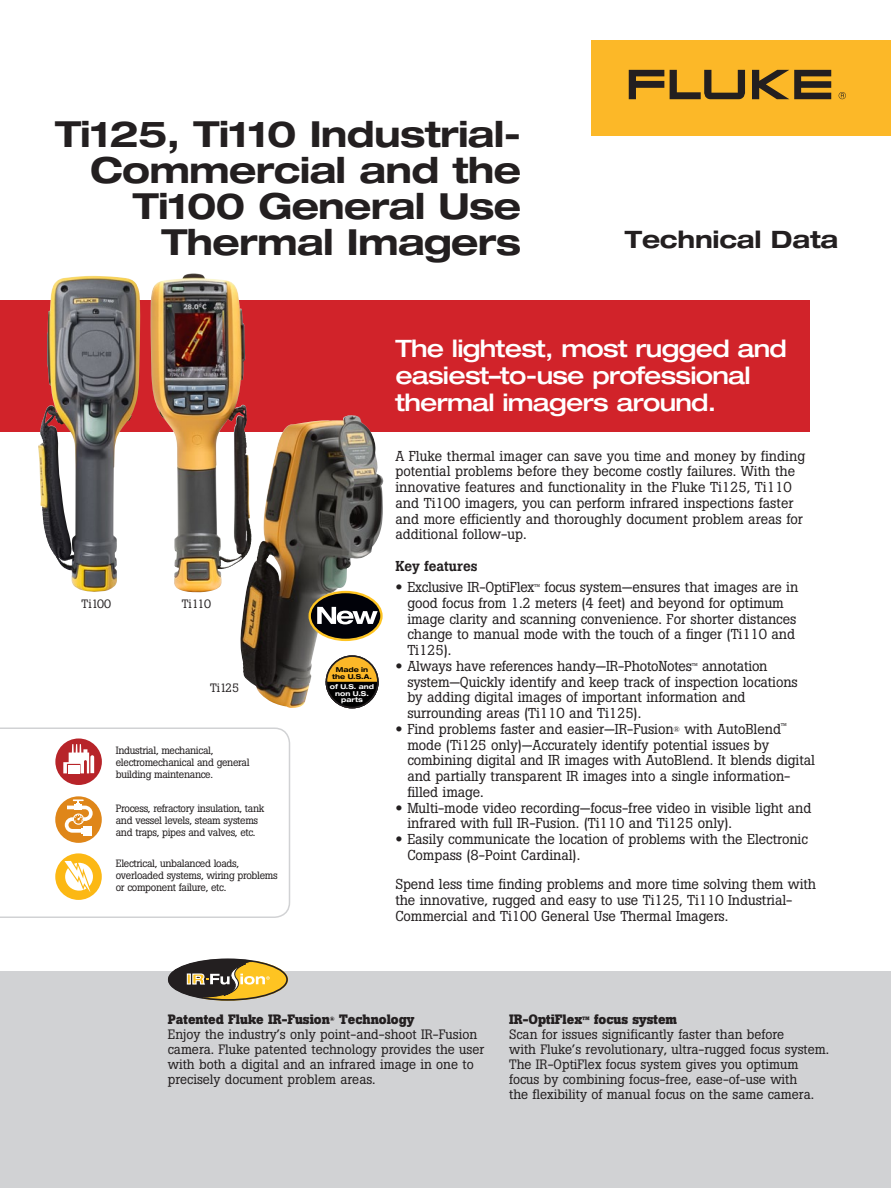
<style>
.page{position:relative;width:891px;height:1188px;background:#fff}
.page>*{position:absolute;margin:0;border:0;box-sizing:border-box;transform-origin:0 0}
.t1{font:700 expanded 36px/36px "Helvetica Neue LT Std";letter-spacing:-.02em;color:#231f20;text-align:right}
.t2{font:500 expanded 24px/27px "Helvetica Neue LT Std";letter-spacing:-.03em;color:#fff}
.t3{font:700 expanded 24px "Helvetica Neue LT Std";letter-spacing:-.01em;color:#231f20}
.t4{font:14.25px/15.8px "Boton Pro";letter-spacing:-.005em;color:#231f20}
.t5{font:500 14.25px "Boton Pro";letter-spacing:-.005em;color:#231f20}
.t6{font:13.5px/15px "Boton Pro";color:#231f20}
.t7{font:12px "Boton Pro";letter-spacing:-.005em;color:#231f20}
.t8{font:10.5px/12px "Boton Pro";letter-spacing:-.03em;color:#231f20}
.t9{font:700 expanded 6.75px/6.8px "Helvetica Neue LT Std";color:#fff;text-align:center}
.t10{font:700 expanded 6.75px/6.8px "Helvetica Neue LT Std";color:#000;text-align:center}
.s1{font-family:"Helvetica Neue LT Std";font-weight:700;font-stretch:expanded}
.s2{font-size:8.25px}
.s3{font-weight:700}
.s4{font-weight:700;font-size:10.5px}
</style>
<div class="page">
<div style="left:0;top:300px;width:810px;height:132px;background:#d1232a"></div>
<div style="left:592px;top:40px;width:299px;height:96px;background:#fcb828"></div>
<svg style="left:629px;top:70px;width:35px;height:29px"></svg>
<svg style="left:752px;top:70px;width:79px;height:29px"></svg>
<svg style="left:670px;top:70px;width:75px;height:29px"></svg>
<svg style="left:839px;top:92px;width:7px;height:7px"></svg>
<svg style="left:0;top:728px;width:290px;height:190px"></svg>
<div style="left:55px;top:738px;width:47px;height:47px;background:#b72429;border-radius:50%"></div>
<svg style="left:63px;top:744px;width:31px;height:29px"></svg>
<div style="left:55px;top:796px;width:47px;height:47px;background:#df8619;border-radius:50%"></div>
<div style="left:84px;top:826px;width:8px;height:9px;background:#fff"></div>
<svg style="left:65px;top:799px;width:28px;height:34px"></svg>
<div style="left:55px;top:853px;width:47px;height:47px;background:#fcb814;border-radius:50%"></div>
<svg style="left:64px;top:861px;width:29px;height:32px"></svg>
<img style="left:151px;top:275px;width:96px;height:317px">
<img style="left:38px;top:276px;width:79px;height:316px">
<img style="left:240px;top:417px;width:143px;height:291px">
<div style="left:310px;top:592px;width:71px;height:48px;background:#010209;border-radius:50%"></div>
<div style="left:309px;top:591px;width:74px;height:50px;border:2px solid #fec422;border-radius:50%"></div>
<svg style="left:317px;top:607px;width:61px;height:17px"></svg>
<div style="left:326px;top:656px;width:52px;height:52px;background:#fcb828;border-radius:50%"></div>
<div style="left:326px;top:655px;width:53px;height:53px;border:2px solid #231f20;border-radius:50%"></div>
<svg style="left:325px;top:680px;width:55px;height:29px"></svg>
<div style="left:0;top:971px;width:891px;height:217px;background:#d1d2d4"></div>
<div style="left:168px;top:959px;width:119px;height:41px;background:#231f20;border-radius:50%"></div>
<svg style="left:187px;top:974px;width:4px;height:11px"></svg>
<div style="left:168px;top:958px;width:120px;height:43px;border:2px solid #231f20;border-radius:50%"></div>
<svg style="left:192px;top:961px;width:96px;height:39px"></svg>
<h1 class="t1" style="left:55px;top:115px;width:468px">Ti125, Ti110 Industrial-<br>Commercial and the<br>Ti100 General Use<br>Thermal Imagers</h1>
<h2 class="t3" style="left:625px;top:225px;width:215px">Technical Data</h2>
<p class="t7" style="left:82px;top:596px;width:31px">Ti100</p>
<p class="t7" style="left:182px;top:596px;width:31px">Ti110</p>
<p class="t7" style="left:210px;top:680px;width:31px">Ti125</p>
<p class="t8" style="left:116px;top:744px;width:135px">Industrial, mechanical, electromechanical and general building maintenance.</p>
<p class="t8" style="left:116px;top:802px;width:150px">Process, refractory insulation, tank and vessel levels, steam systems and traps, pipes and valves, etc.</p>
<p class="t8" style="left:116px;top:858px;width:163px">Electrical, unbalanced loads, overloaded systems, wiring problems or component failure, etc.</p>
<p class="t10" style="left:332px;top:666px;width:41px">Made in the U.S.A.</p>
<p class="t9" style="left:330px;top:683px;width:46px">of U.S. and non U.S. parts</p>
<h2 class="t2" style="left:395px;top:334px;width:393px">The lightest, most rugged and easiest–to-use professional thermal imagers around.</h2>
<p class="t4" style="left:395px;top:448px;width:411px">A Fluke thermal imager can save you time and money by finding potential problems before they become costly failures. With the innovative features and functionality in the Fluke Ti125, Ti110 and Ti100 imagers, you can perform infrared inspections faster and more efficiently and thoroughly document problem areas for additional follow-up.</p>
<p class="t5" style="left:395px;top:557px;width:84px">Key features</p>
<p class="t4" style="left:407px;top:579px;width:393px;text-indent:-12px"><span class="s1">•</span> Exclusive IR-OptiFlex<span class="s2">™</span> focus system—ensures that images are in good focus from 1.2 meters (4 feet) and beyond for optimum image clarity and scanning convenience. For shorter distances change to manual mode with the touch of a finger (Ti110 and Ti125).</p>
<p class="t4" style="left:407px;top:658px;width:392px;text-indent:-12px"><span class="s1">•</span> Always have references handy—IR-PhotoNotes<span class="s2">™</span> annotation system—Quickly identify and keep track of inspection locations by adding digital images of important information and surrounding areas (Ti110 and Ti125).</p>
<p class="t4" style="left:407px;top:721px;width:409px;text-indent:-12px"><span class="s1">•</span> Find problems faster and easier—IR-Fusion<sup>®</sup> with AutoBlend<sup>™ </sup>mode (Ti125 only)—Accurately identify potential issues by combining digital and IR images with AutoBlend. It blends digital and partially transparent IR images into a single information&shy;filled image.</p>
<p class="t4" style="left:407px;top:800px;width:406px;text-indent:-12px"><span class="s1">•</span> Multi-mode video recording—focus-free video in visible light and infrared with full IR-Fusion. (Ti110 and Ti125 only).</p>
<p class="t4" style="left:407px;top:831px;width:402px;text-indent:-12px"><span class="s1">•</span> Easily communicate the location of problems with the Electronic<br>Compass (8-Point Cardinal).</p>
<p class="t4" style="left:395px;top:876px;width:422px">Spend less time finding problems and more time solving them with the innovative, rugged and easy to use Ti125, Ti110 Industrial-<br>Commercial and Ti100 General Use Thermal Imagers.</p>
<p class="t6" style="left:168px;top:1012px;width:318px"><span class="s3">Patented Fluke IR-Fusion</span><sup>®</sup> <span class="s3">Technology<br></span>Enjoy the industry’s only point-and-shoot IR-Fusion camera. Fluke patented technology provides the user with both a digital and an infrared image in one to precisely document problem areas.</p>
<p class="t6" style="left:509px;top:1012px;width:322px"><span class="s3">IR-OptiFlex</span><span class="s4">™</span> <span class="s3">focus system<br></span>Scan for issues significantly faster than before<br>with Fluke’s revolutionary, ultra-rugged focus system.<br>The IR-OptiFlex focus system gives you optimum focus by combining focus-free, ease-of-use with<br>the flexibility of manual focus on the same camera.</p>
</div>
